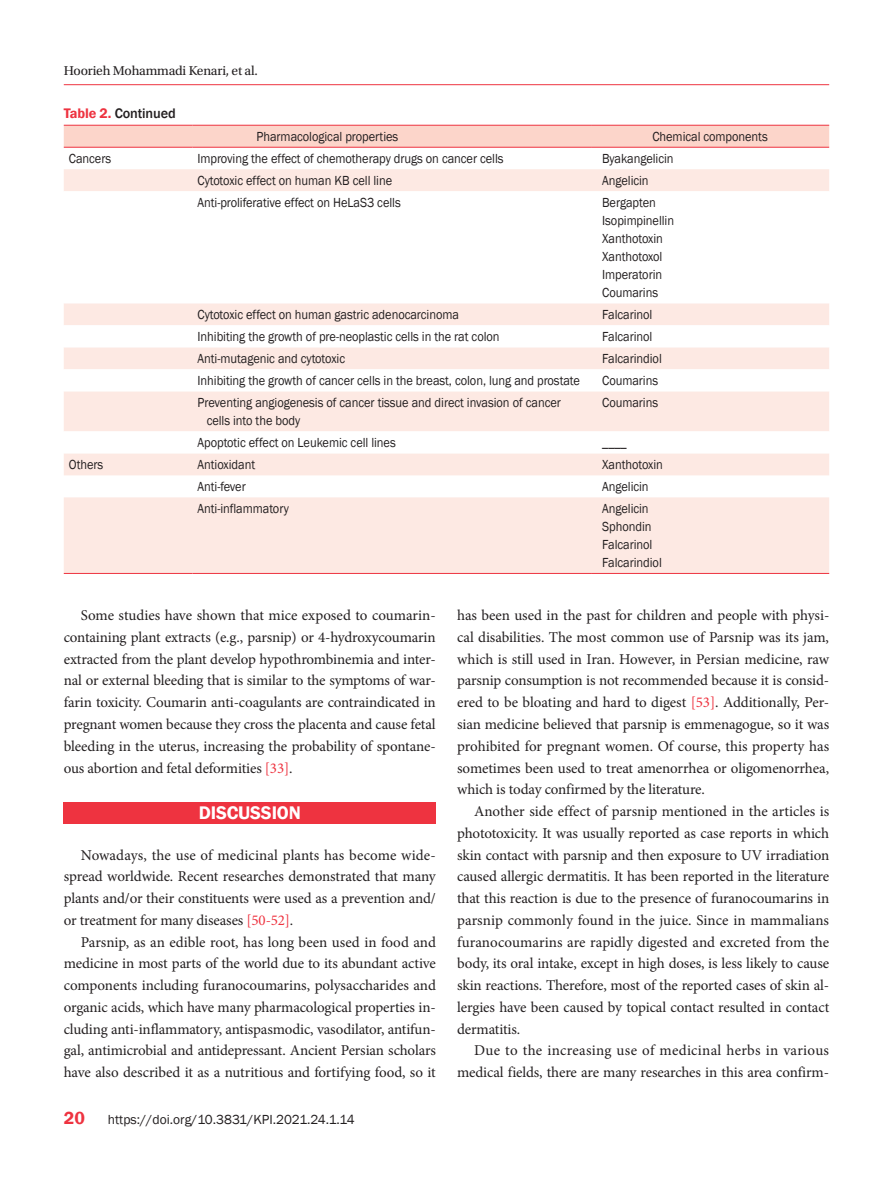
<style>
.page{position:relative;width:893px;height:1191px;background:#fff}
.page>*{position:absolute;margin:0;border:0;box-sizing:border-box;transform-origin:0 0}
.t1{font:600 18.75px "Franklin Gothic";letter-spacing:-.01em;color:#fff}
.t2{font:600 18px "Franklin Gothic";color:#ee3340}
.t3{font:15px/21.8px "Minion Pro";letter-spacing:-.01em;color:#231f20;text-align:justify}
.t4{font:500 14.25px "Franklin Gothic";letter-spacing:-.01em;color:#231f20}
.t5{font:13.5px/18px "Franklin Gothic";letter-spacing:-.005em;color:#231f20;scale:.92 1}
.t6{font:13.5px "Franklin Gothic";letter-spacing:-.005em;color:#231f20}
.t7{font:13.5px "Utopia Std";letter-spacing:-.015em;color:#231f20}
.s1{font-weight:600;color:#ee3340}
.s2{color:#ee3340}
</style>
<div class="page">
<hr style="left:64px;top:84px;width:765px;height:1px;background:#ee3340">
<div style="left:64px;top:802px;width:372px;height:21px;background:#ee3340"></div>
<div style="left:64px;top:126px;width:765px;height:21px;background:#fcd5ca"></div>
<svg style="left:64px;top:169px;width:765px;height:404px;fill:#fde9e3"></svg>
<svg style="left:64px;top:191px;width:765px;height:262px"></svg>
<hr style="left:64px;top:125px;width:128px;height:1px;background:#ee3340">
<hr style="left:192px;top:125px;width:399px;height:1px;background:#ee3340">
<hr style="left:591px;top:125px;width:238px;height:1px;background:#ee3340">
<hr style="left:64px;top:147px;width:128px;height:1px;background:#ee3340">
<hr style="left:192px;top:147px;width:399px;height:1px;background:#ee3340">
<hr style="left:591px;top:147px;width:238px;height:1px;background:#ee3340">
<hr style="left:64px;top:573px;width:128px;height:1px;background:#ee3340">
<hr style="left:192px;top:573px;width:399px;height:1px;background:#ee3340">
<hr style="left:591px;top:573px;width:238px;height:1px;background:#ee3340">
<p class="t7" style="left:64px;top:63px;width:196px">Hoorieh Mohammadi Kenari, et al.</p>
<p class="t4" style="left:64px;top:105px;width:113px"><span class="s1">Table 2.</span> Continued</p>
<p class="t5" style="left:257px;top:127px;width:156px">Pharmacological properties</p>
<p class="t5" style="left:652px;top:127px;width:127px">Chemical components</p>
<p class="t5" style="left:69px;top:149px;width:47px">Cancers</p>
<p class="t5" style="left:198px;top:149px;width:334px">Improving the effect of chemotherapy drugs on cancer cells</p>
<p class="t5" style="left:602px;top:149px;width:79px">Byakangelicin</p>
<p class="t5" style="left:198px;top:171px;width:213px">Cytotoxic effect on human KB cell line</p>
<p class="t5" style="left:602px;top:171px;width:52px">Angelicin</p>
<p class="t5" style="left:198px;top:193px;width:222px">Anti-proliferative effect on HeLaS3 cells</p>
<p class="t5" style="left:602px;top:193px;width:80px">Bergapten<br>Isopimpinellin<br>Xanthotoxin<br>Xanthotoxol<br>Imperatorin<br>Coumarins</p>
<p class="t5" style="left:198px;top:305px;width:286px">Cytotoxic effect on human gastric adenocarcinoma</p>
<p class="t5" style="left:602px;top:305px;width:56px">Falcarinol</p>
<p class="t5" style="left:198px;top:327px;width:330px">Inhibiting the growth of pre-neoplastic cells in the rat colon</p>
<p class="t5" style="left:602px;top:327px;width:56px">Falcarinol</p>
<p class="t5" style="left:198px;top:349px;width:162px">Anti-mutagenic and cytotoxic</p>
<p class="t5" style="left:602px;top:349px;width:66px">Falcarindiol</p>
<p class="t5" style="left:198px;top:371px;width:417px">Inhibiting the growth of cancer cells in the breast, colon, lung and prostate</p>
<p class="t5" style="left:602px;top:371px;width:62px">Coumarins</p>
<p class="t5" style="left:207px;top:393px;width:387px;text-indent:-9px">Preventing angiogenesis of cancer tissue and direct invasion of cancer cells into the body</p>
<p class="t5" style="left:602px;top:393px;width:62px">Coumarins</p>
<p class="t5" style="left:198px;top:433px;width:217px">Apoptotic effect on Leukemic cell lines</p>
<p class="t5" style="left:602px;top:433px;width:28px">____</p>
<p class="t5" style="left:69px;top:455px;width:39px">Others</p>
<p class="t5" style="left:198px;top:455px;width:64px">Antioxidant</p>
<p class="t5" style="left:602px;top:455px;width:68px">Xanthotoxin</p>
<p class="t5" style="left:198px;top:478px;width:54px">Anti-fever</p>
<p class="t5" style="left:602px;top:478px;width:52px">Angelicin</p>
<p class="t5" style="left:198px;top:500px;width:101px">Anti-inflammatory</p>
<p class="t5" style="left:602px;top:500px;width:66px">Angelicin<br>Sphondin<br>Falcarinol<br>Falcarindiol</p>
<p class="t3" style="left:64px;top:604px;width:374px;text-indent:17px">Some studies have shown that mice exposed to coumarin&shy;containing plant extracts (e.g., parsnip) or 4-hydroxycoumarin extracted from the plant develop hypothrombinemia and inter&shy;nal or external bleeding that is similar to the symptoms of war&shy;farin toxicity. Coumarin anti-coagulants are contraindicated in pregnant women because they cross the placenta and cause fetal bleeding in the uterus, increasing the probability of spontane&shy;ous abortion and fetal deformities <span class="s2">[33]</span>.</p>
<p class="t1" style="left:199px;top:801px;width:104px">DISCUSSION</p>
<p class="t3" style="left:64px;top:844px;width:374px;text-indent:17px">Nowadays, the use of medicinal plants has become wide&shy;spread worldwide. Recent researches demonstrated that many plants and/or their constituents were used as a prevention and/ or treatment for many diseases <span class="s2">[50-52]</span>.</p>
<p class="t3" style="left:64px;top:931px;width:374px;text-indent:17px">Parsnip, as an edible root, has long been used in food and medicine in most parts of the world due to its abundant active components including furanocoumarins, polysaccharides and organic acids, which have many pharmacological properties in&shy;cluding anti-inflammatory, antispasmodic, vasodilator, antifun&shy;gal, antimicrobial and antidepressant. Ancient Persian scholars have also described it as a nutritious and fortifying food, so it</p>
<p class="t2" style="left:64px;top:1106px;width:23px">20</p>
<p class="t6" style="left:108px;top:1111px;width:249px">https://doi.org/10.3831/KPI.2021.24.1.14</p>
<p class="t3" style="left:457px;top:604px;width:374px">has been used in the past for children and people with physi&shy;cal disabilities. The most common use of Parsnip was its jam, which is still used in Iran. However, in Persian medicine, raw parsnip consumption is not recommended because it is consid&shy;ered to be bloating and hard to digest <span class="s2">[53]</span>. Additionally, Per&shy;sian medicine believed that parsnip is emmenagogue, so it was prohibited for pregnant women. Of course, this property has sometimes been used to treat amenorrhea or oligomenorrhea, which is today confirmed by the literature.</p>
<p class="t3" style="left:457px;top:800px;width:374px;text-indent:17px">Another side effect of parsnip mentioned in the articles is phototoxicity. It was usually reported as case reports in which skin contact with parsnip and then exposure to UV irradiation caused allergic dermatitis. It has been reported in the literature that this reaction is due to the presence of furanocoumarins in parsnip commonly found in the juice. Since in mammalians furanocoumarins are rapidly digested and excreted from the body, its oral intake, except in high doses, is less likely to cause skin reactions. Therefore, most of the reported cases of skin al&shy;lergies have been caused by topical contact resulted in contact dermatitis.</p>
<p class="t3" style="left:457px;top:1039px;width:373px;text-align:right">Due to the increasing use of medicinal herbs in various medical fields, there are many researches in this area confirm-</p>
</div>
